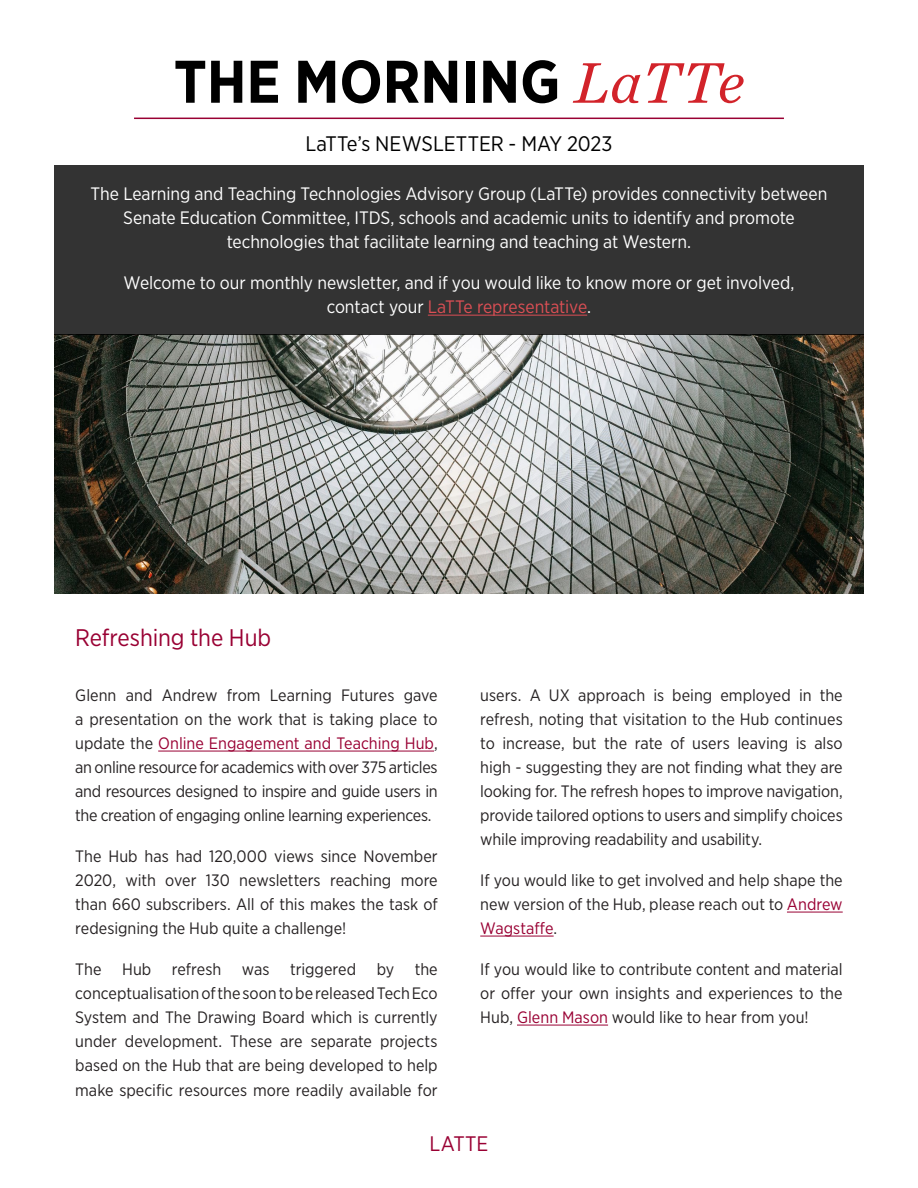
<style>
.page{position:relative;width:918px;height:1188px;background:#fff}
.page>*{position:absolute;margin:0;border:0;box-sizing:border-box;transform-origin:0 0}
.t1{font:700 60px "Gotham Narrow";color:#000}
.t2{font:24px "Gotham Narrow";letter-spacing:-.005em;color:#903}
.t3{font:21px "Gotham Narrow";letter-spacing:-.005em;color:#000}
.t4{font:21px "Gotham Narrow";letter-spacing:.005em;color:#903}
.t5{font:18px/24px "Gotham Narrow";letter-spacing:-.005em;color:#fff;text-align:center}
.t6{font:16.5px/24px "Gotham Narrow";letter-spacing:-.005em;color:#262223;text-align:justify}
.s1{font-family:"Chronicle Text G1";font-weight:400;font-style:italic;color:#d2232a}
.s2{color:#d2232a}
.s3{color:#903}
</style>
<div class="page">
<hr style="left:134px;top:118px;width:650px;height:1px;background:#903">
<img style="left:54px;top:335px;width:810px;height:259px">
<div style="left:54px;top:165px;width:810px;height:170px;background:#333"></div>
<hr style="left:428px;top:315px;width:159px;height:1px;background:#d2232a">
<hr style="left:158px;top:751px;width:276px;height:1px;background:#903">
<hr style="left:787px;top:912px;width:56px;height:1px;background:#903">
<hr style="left:480px;top:936px;width:74px;height:1px;background:#903">
<hr style="left:517px;top:1025px;width:91px;height:1px;background:#903">
<h1 class="t1" style="left:174px;top:43px;width:572px">THE MORNING <span class="s1">LaTTe</span></h1>
<p class="t3" style="left:305px;top:130px;width:309px">LaTTe’s NEWSLETTER - MAY 2023</p>
<p class="t5" style="left:91px;top:182px;width:738px">The Learning and Teaching Technologies Advisory Group (LaTTe) provides connectivity between<br>Senate Education Committee, ITDS, schools and academic units to identify and promote technologies that facilitate learning and teaching at Western.</p>
<p class="t5" style="left:124px;top:271px;width:672px">Welcome to our monthly newsletter, and if you would like to know more or get involved, contact your <span class="s2">LaTTe representative</span>.</p>
<h2 class="t2" style="left:75px;top:622px;width:198px">Refreshing the Hub</h2>
<p class="t6" style="left:75px;top:683px;width:364px">Glenn and Andrew from Learning Futures gave a presentation on the work that is taking place to update the <span class="s3">Online Engagement and Teaching Hub</span>, an online resource for academics with over 375 articles and resources designed to inspire and guide users in the creation of engaging online learning experiences.</p>
<p class="t6" style="left:75px;top:844px;width:364px">The Hub has had 120,000 views since November 2020, with over 130 newsletters reaching more than 660 subscribers. All of this makes the task of redesigning the Hub quite a challenge!</p>
<p class="t6" style="left:75px;top:957px;width:364px">The Hub refresh was triggered by the conceptualisation of the soon to be released Tech Eco System and The Drawing Board which is currently under development. These are separate projects based on the Hub that are being developed to help make specific resources more readily available for</p>
<p class="t6" style="left:480px;top:683px;width:364px">users. A UX approach is being employed in the refresh, noting that visitation to the Hub continues to increase, but the rate of users leaving is also high - suggesting they are not finding what they are looking for. The refresh hopes to improve navigation, provide tailored options to users and simplify choices while improving readability and usability.</p>
<p class="t6" style="left:480px;top:868px;width:364px">If you would like to get involved and help shape the new version of the Hub, please reach out to <span class="s3">Andrew Wagstaffe</span>.</p>
<p class="t6" style="left:480px;top:957px;width:364px">If you would like to contribute content and material or offer your own insights and experiences to the Hub, <span class="s3">Glenn Mason</span> would like to hear from you!</p>
<p class="t4" style="left:430px;top:1130px;width:60px">LATTE</p>
</div>
